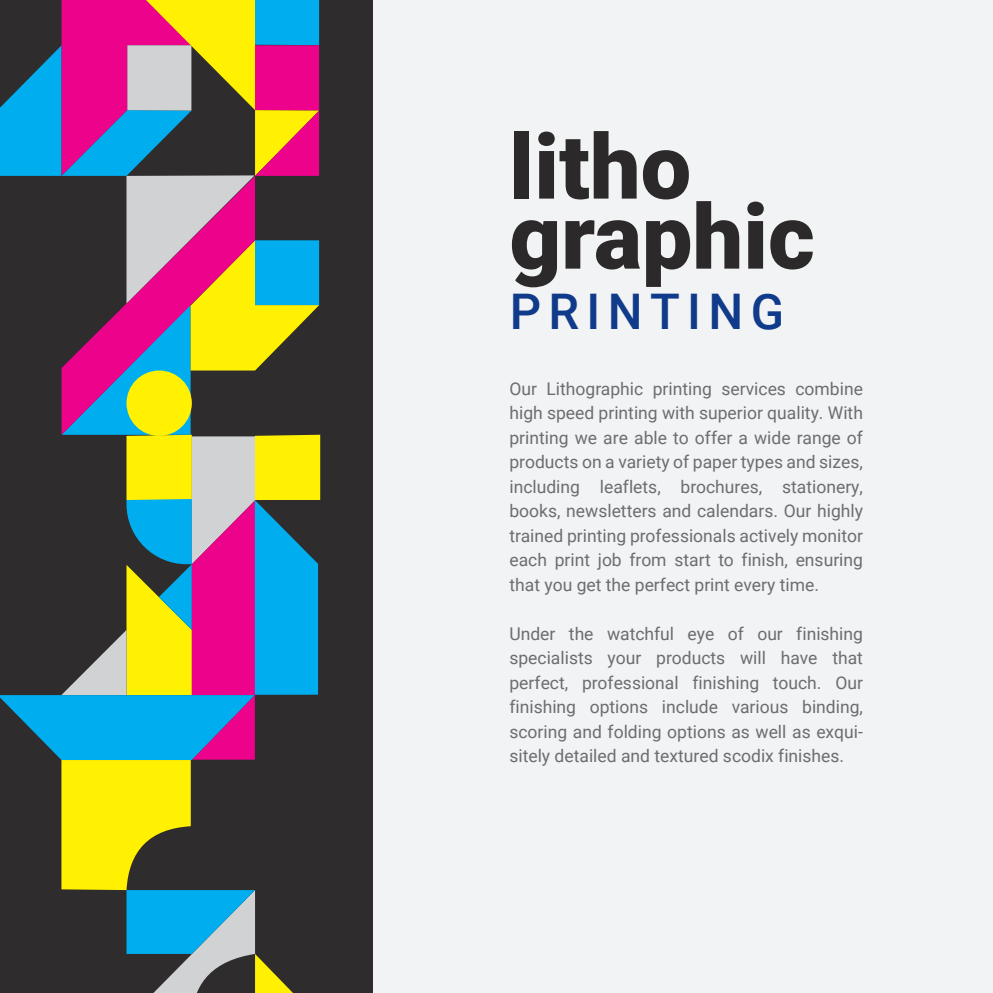
<style>
.page{position:relative;width:993px;height:993px;background:#fff}
.page>*{position:absolute;margin:0;border:0;box-sizing:border-box;transform-origin:0 0}
.t1{font:900 89.95px/70px "Roboto";color:#2b292a}
.t2{font:500 49px "Roboto";letter-spacing:.15em;color:#103b8a}
.t3{font:17.5px/24.5px "Roboto";color:#6c6d70;text-align:justify}
</style>
<div class="page">
<div style="left:0;top:0;width:992px;height:992px;background:#f2f3f4"></div>
<div style="left:0;top:0;width:372px;height:992px;background:#312f30"></div>
<svg style="left:0;top:0;width:320px;height:992px"></svg>
<h1 class="t1" style="left:509px;top:128px;width:307px">litho graphic</h1>
<h2 class="t2" style="left:509px;top:277px;width:276px">PRINTING</h2>
<p class="t3" style="left:509px;top:375px;width:355px">Our Lithographic printing services combine high speed printing with superior quality. With printing we are able to offer a wide range of products on a variety of paper types and sizes, including leaflets, brochures, stationery, books, newsletters and calendars. Our highly trained printing professionals actively monitor each print job from start to finish, ensuring that you get the perfect print every time.</p>
<p class="t3" style="left:509px;top:620px;width:355px">Under the watchful eye of our finishing specialists your products will have that perfect, professional finishing touch. Our finishing options include various binding, scoring and folding options as well as exqui&shy;sitely detailed and textured scodix finishes.</p>
</div>
